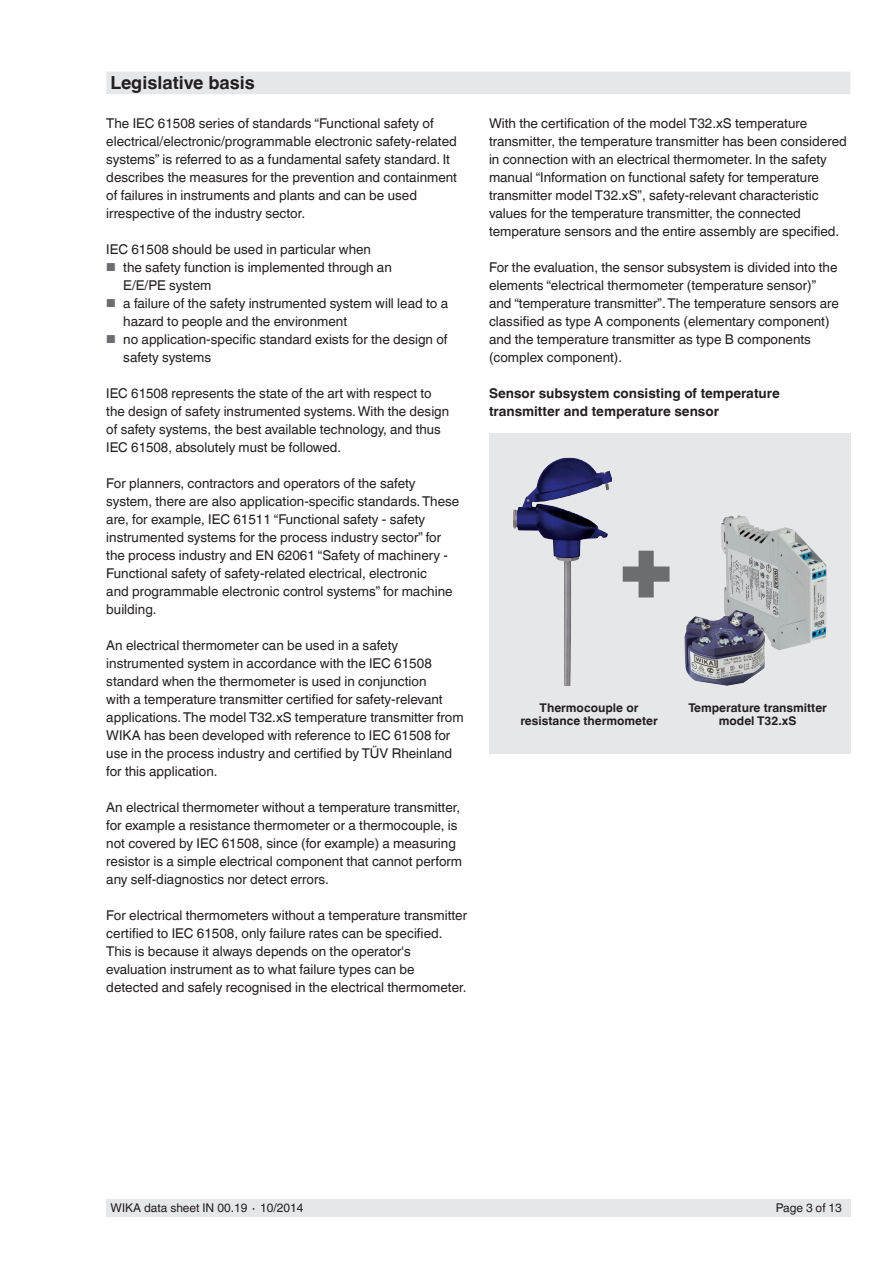
<style>
.page{position:relative;width:893px;height:1263px;background:#fff}
.page>*{position:absolute;margin:0;border:0;box-sizing:border-box;transform-origin:0 0}
.t1{font:700 18px "Helvetica World";color:#231f20}
.t2{font:13.5px/18px "Helvetica World";color:#231f20}
.t3{font:700 13.5px/18px "Helvetica World";color:#231f20}
.t4{font:700 12px/13.5px "Helvetica World";color:#231f20;text-align:center}
.t5{font:12px "Helvetica World";color:#231f20}
.s1{font-size:11.55px;color:#6c6d70}
</style>
<div class="page">
<div style="left:106px;top:1199px;width:744px;height:17px;background:#e6e7e9"></div>
<div style="left:489px;top:433px;width:361px;height:321px;background:#e6e7e9"></div>
<div style="left:106px;top:72px;width:744px;height:22px;background:#e6e7e9"></div>
<img style="left:513px;top:458px;width:99px;height:228px">
<img style="left:721px;top:515px;width:106px;height:135px">
<img style="left:684px;top:610px;width:81px;height:76px">
<svg style="left:623px;top:551px;width:46px;height:46px"></svg>
<h1 class="t1" style="left:111px;top:72px;width:146px">Legislative basis</h1>
<p class="t2" style="left:106px;top:114px;width:352px">The IEC 61508 series of standards “Functional safety of electrical/electronic/programmable electronic safety-related systems” is referred to as a fundamental safety standard. It describes the measures for the prevention and containment of failures in instruments and plants and can be used irrespective of the industry sector.</p>
<p class="t2" style="left:106px;top:240px;width:266px">IEC 61508 should be used in particular when</p>
<p class="t2" style="left:123px;top:258px;width:270px;text-indent:-17px"><span class="s1">■</span> the safety function is implemented through an<br>E/E/PE system</p>
<p class="t2" style="left:123px;top:294px;width:326px;text-indent:-17px"><span class="s1">■</span> a failure of the safety instrumented system will lead to a hazard to people and the environment</p>
<p class="t2" style="left:123px;top:330px;width:326px;text-indent:-17px"><span class="s1">■</span> no application-specific standard exists for the design of safety systems</p>
<p class="t2" style="left:106px;top:384px;width:344px">IEC 61508 represents the state of the art with respect to the design of safety instrumented systems. With the design of safety systems, the best available technology, and thus IEC 61508, absolutely must be followed.</p>
<p class="t2" style="left:106px;top:474px;width:355px">For planners, contractors and operators of the safety system, there are also application-specific standards. These are, for example, IEC 61511 “Functional safety - safety instrumented systems for the process industry sector” for the process industry and EN 62061 “Safety of machinery - Functional safety of safety-related electrical, electronic<br>and programmable electronic control systems” for machine building.</p>
<p class="t2" style="left:106px;top:636px;width:359px">An electrical thermometer can be used in a safety instrumented system in accordance with the IEC 61508 standard when the thermometer is used in conjunction<br>with a temperature transmitter certified for safety-relevant applications. The model T32.xS temperature transmitter from WIKA has been developed with reference to IEC 61508 for use in the process industry and certified by TÜV Rheinland for this application.</p>
<p class="t2" style="left:106px;top:798px;width:357px">An electrical thermometer without a temperature transmitter, for example a resistance thermometer or a thermocouple, is not covered by IEC 61508, since (for example) a measuring resistor is a simple electrical component that cannot perform any self-diagnostics nor detect errors.</p>
<p class="t2" style="left:106px;top:906px;width:362px">For electrical thermometers without a temperature transmitter certified to IEC 61508, only failure rates can be specified.<br>This is because it always depends on the operator's evaluation instrument as to what failure types can be detected and safely recognised in the electrical thermometer.</p>
<p class="t2" style="left:489px;top:114px;width:359px">With the certification of the model T32.xS temperature transmitter, the temperature transmitter has been considered in connection with an electrical thermometer. In the safety manual “Information on functional safety for temperature transmitter model T32.xS”, safety-relevant characteristic values for the temperature transmitter, the connected temperature sensors and the entire assembly are specified.</p>
<p class="t2" style="left:489px;top:258px;width:351px">For the evaluation, the sensor subsystem is divided into the elements “electrical thermometer (temperature sensor)” and “temperature transmitter”. The temperature sensors are classified as type A components (elementary component) and the temperature transmitter as type B components (complex component).</p>
<p class="t3" style="left:489px;top:384px;width:292px">Sensor subsystem consisting of temperature transmitter and temperature sensor</p>
<p class="t4" style="left:520px;top:701px;width:139px">Thermocouple or resistance thermometer</p>
<p class="t4" style="left:688px;top:701px;width:140px">Temperature transmitter model T32.xS</p>
<p class="t5" style="left:111px;top:1201px;width:195px">WIKA data sheet IN 00.19 ∙ 10/2014</p>
<p class="t5" style="left:776px;top:1201px;width:68px">Page 3 of 13</p>
</div>
